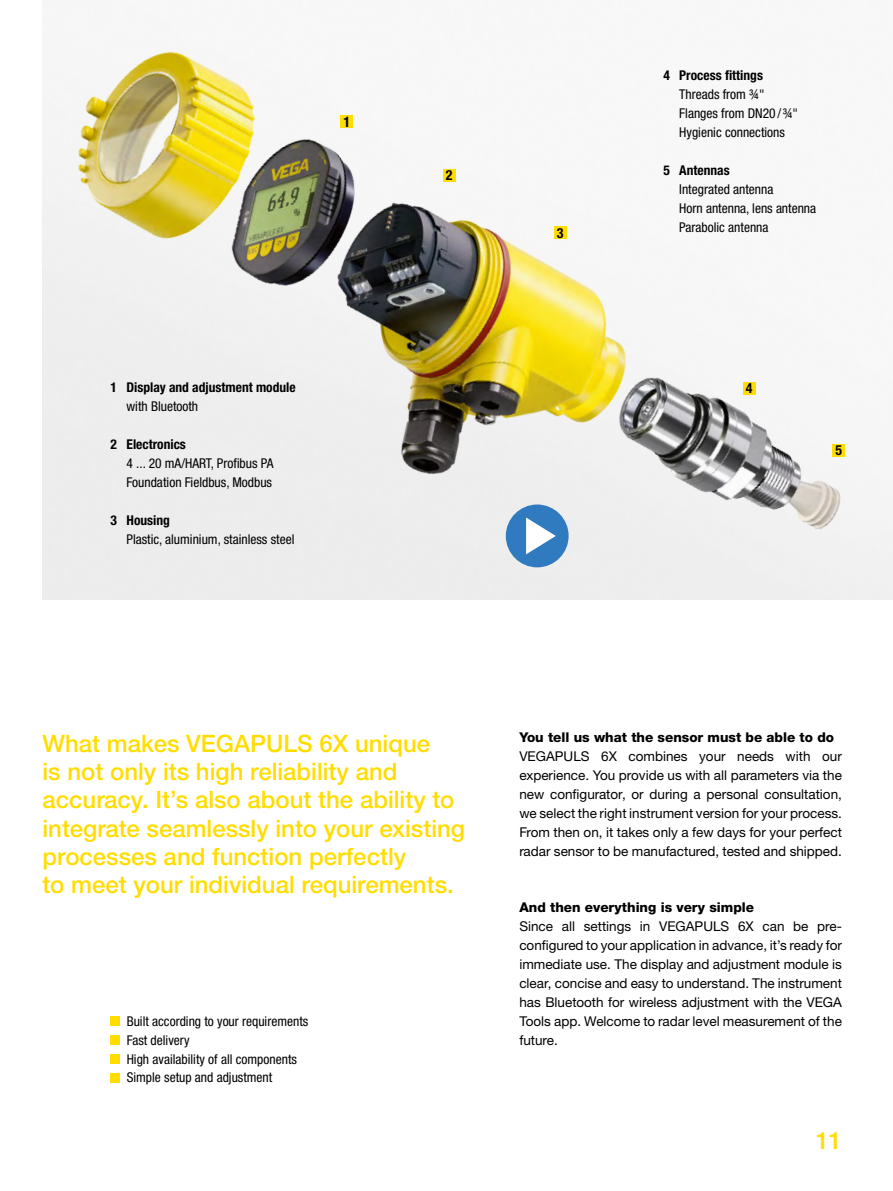
<style>
.page{position:relative;width:893px;height:1191px;background:#fff}
.page>*{position:absolute;margin:0;border:0;box-sizing:border-box;transform-origin:0 0}
.t1{font:500 24px/28.3px "Helvetica Neue LTW1 G";color:#fd0}
.t2{font:700 condensed 14.55px "Helvetica Neue LTW1 G";color:#000}
.t3{font:700 condensed 13.95px "Helvetica Neue LTW1 G";color:#000}
.t4{font:13.5px/18.9px "Helvetica Neue LTW1 G";color:#000;text-align:justify}
.t5{font:condensed 13.5px/18.9px "Helvetica Neue LTW1 G";color:#000}
.t6{font:700 condensed 13.5px "Helvetica Neue LTW1 G";color:#000}
.t7{font:800 13.5px "Helvetica Neue LTW1 G";color:#000}
</style>
<div class="page">
<img style="left:42px;top:51px;width:851px;height:549px">
<div style="left:340px;top:115px;width:13px;height:13px;background:#fd0"></div>
<div style="left:443px;top:169px;width:12px;height:12px;background:#fd0"></div>
<div style="left:554px;top:226px;width:12px;height:13px;background:#fd0"></div>
<div style="left:743px;top:382px;width:12px;height:12px;background:#fd0"></div>
<div style="left:833px;top:444px;width:12px;height:13px;background:#fd0"></div>
<div style="left:111px;top:1016px;width:9px;height:9px;background:#fd0"></div>
<div style="left:111px;top:1035px;width:9px;height:9px;background:#fd0"></div>
<div style="left:111px;top:1054px;width:9px;height:9px;background:#fd0"></div>
<div style="left:111px;top:1073px;width:9px;height:9px;background:#fd0"></div>
<div style="left:506px;top:504px;width:63px;height:63px;background:#307abf;border-radius:50%"></div>
<svg style="left:526px;top:517px;width:30px;height:37px"></svg>
<p class="t2" style="left:343px;top:113px;width:8px">1</p>
<p class="t6" style="left:111px;top:379px;width:187px">1 Display and adjustment module</p>
<p class="t5" style="left:126px;top:397px;width:73px">with Bluetooth</p>
<p class="t6" style="left:111px;top:436px;width:77px">2 Electronics</p>
<p class="t5" style="left:126px;top:454px;width:149px">4 ... 20 mA/HART, Profibus PA<br>Foundation Fieldbus, Modbus</p>
<p class="t6" style="left:111px;top:512px;width:61px">3 Housing</p>
<p class="t5" style="left:126px;top:529px;width:169px">Plastic, aluminium, stainless steel</p>
<p class="t3" style="left:446px;top:167px;width:8px">2</p>
<p class="t3" style="left:557px;top:224px;width:8px">3</p>
<p class="t6" style="left:663px;top:67px;width:101px">4 Process fittings</p>
<p class="t5" style="left:679px;top:85px;width:120px">Threads from ¾"<br>Flanges from DN20 /¾"<br>Hygienic connections</p>
<p class="t6" style="left:663px;top:162px;width:68px">5 Antennas</p>
<p class="t5" style="left:679px;top:180px;width:138px">Integrated antenna<br>Horn antenna, lens antenna<br>Parabolic antenna</p>
<p class="t3" style="left:746px;top:380px;width:8px">4</p>
<p class="t3" style="left:836px;top:442px;width:8px">5</p>
<h1 class="t1" style="left:43px;top:729px;width:424px">What makes VEGAPULS 6X unique<br>is not only its high reliability and accuracy. It’s also about the ability to integrate seamlessly into your existing processes and function perfectly<br>to meet your individual requirements.</h1>
<p class="t5" style="left:127px;top:1011px;width:183px">Built according to your requirements<br>Fast delivery<br>High availability of all components<br>Simple setup and adjustment</p>
<p class="t7" style="left:519px;top:729px;width:316px">You tell us what the sensor must be able to do</p>
<p class="t4" style="left:519px;top:746px;width:324px">VEGAPULS 6X combines your needs with our experience. You provide us with all parameters via the new configurator, or during a personal consultation, we select the right instrument version for your process.<br>From then on, it takes only a few days for your perfect radar sensor to be manufactured, tested and shipped.</p>
<p class="t7" style="left:519px;top:899px;width:236px">And then everything is very simple</p>
<p class="t4" style="left:519px;top:916px;width:324px">Since all settings in VEGAPULS 6X can be pre&shy;configured to your application in advance, it’s ready for immediate use. The display and adjustment module is clear, concise and easy to understand. The instrument has Bluetooth for wireless adjustment with the VEGA Tools app. Welcome to radar level measurement of the future.</p>
<h1 class="t1" style="left:816px;top:1125px;width:28px">11</h1>
</div>
